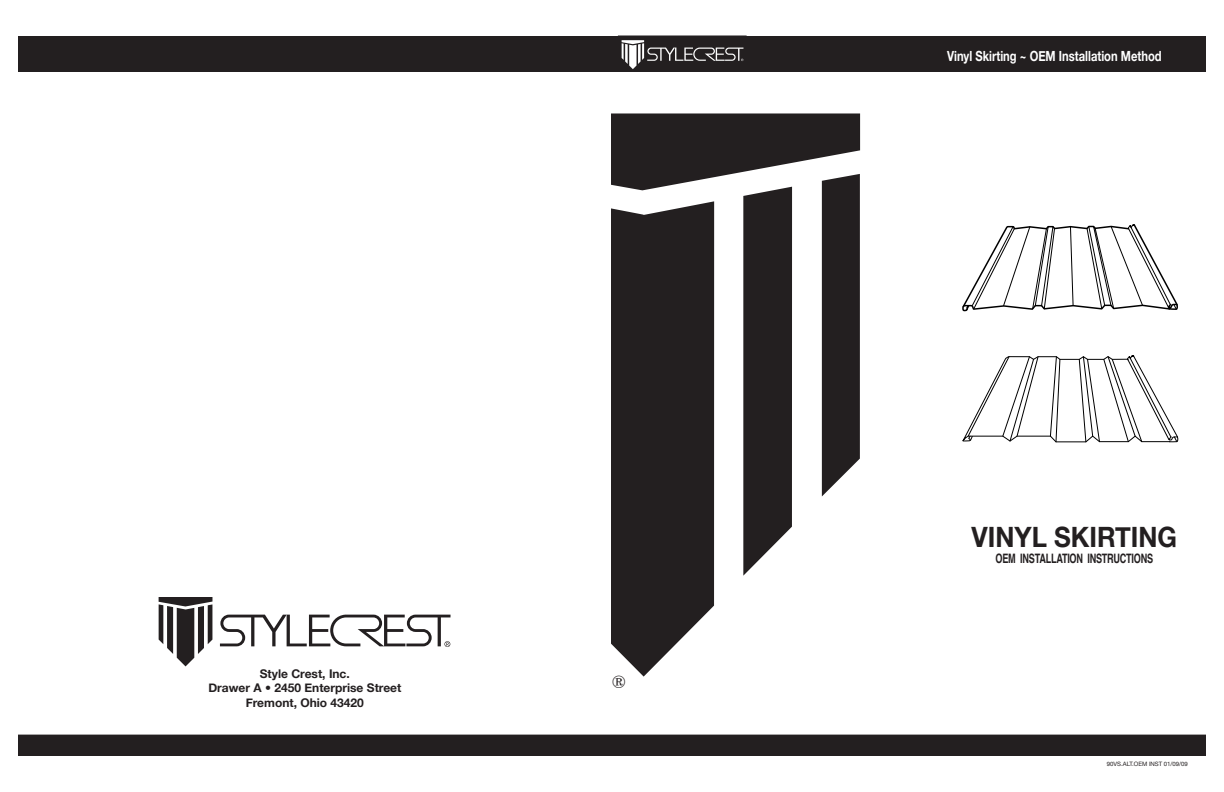
<style>
.page{position:relative;width:1224px;height:792px;background:#fff}
.page>*{position:absolute;margin:0;border:0;box-sizing:border-box;transform-origin:0 0}
.heading_1{font:700 28px "Helvetica Neue";color:#231f20;scale:.92 1}
.t1{font:18px "Times";color:#231f20}
.t2{font:700 14px "Helvetica Neue";color:#fff;scale:.8 1}
.t3{font:700 13px "Helvetica";letter-spacing:-.025em;color:#231f20;scale:.7 1}
.t4{font:700 12px "Helvetica Neue";color:#231f20}
.t5{font:6px "Helvetica Neue";color:#231f20}
</style>
<div class="page">
<svg style="left:159px;top:597px;width:53px;height:69px"></svg>
<svg style="left:220px;top:615px;width:231px;height:32px"></svg>
<svg style="left:611px;top:113px;width:249px;height:463px"></svg>
<svg style="left:611px;top:201px;width:103px;height:476px;background:#343031"></svg>
<div style="left:18px;top:36px;width:1188px;height:36px;background:#231f20"></div>
<div style="left:18px;top:735px;width:1188px;height:21px;background:#231f20"></div>
<svg style="left:963px;top:356px;width:216px;height:87px"></svg>
<svg style="left:962px;top:224px;width:216px;height:88px"></svg>
<svg style="left:622px;top:40px;width:121px;height:29px"></svg>
<p class="t4" style="left:260px;top:666px;width:92px">Style Crest, Inc.</p>
<p class="t4" style="left:208px;top:680px;width:194px">Drawer A • 2450 Enterprise Street</p>
<p class="t4" style="left:246px;top:695px;width:120px">Fremont, Ohio 43420</p>
<p class="t1" style="left:612px;top:665px;width:15px">®</p>
<p class="t2" style="left:947px;top:47px;width:270px">Vinyl Skirting ~ OEM Installation Method</p>
<p class="heading_1" style="left:972px;top:520px;width:225px">VINYL SKIRTING</p>
<p class="t3" style="left:996px;top:548px;width:227px">OEM INSTALLATION INSTRUCTIONS</p>
<p class="t5" style="left:1107px;top:760px;width:83px">90VS.ALT.OEM INST 01/09/09</p>
</div>
